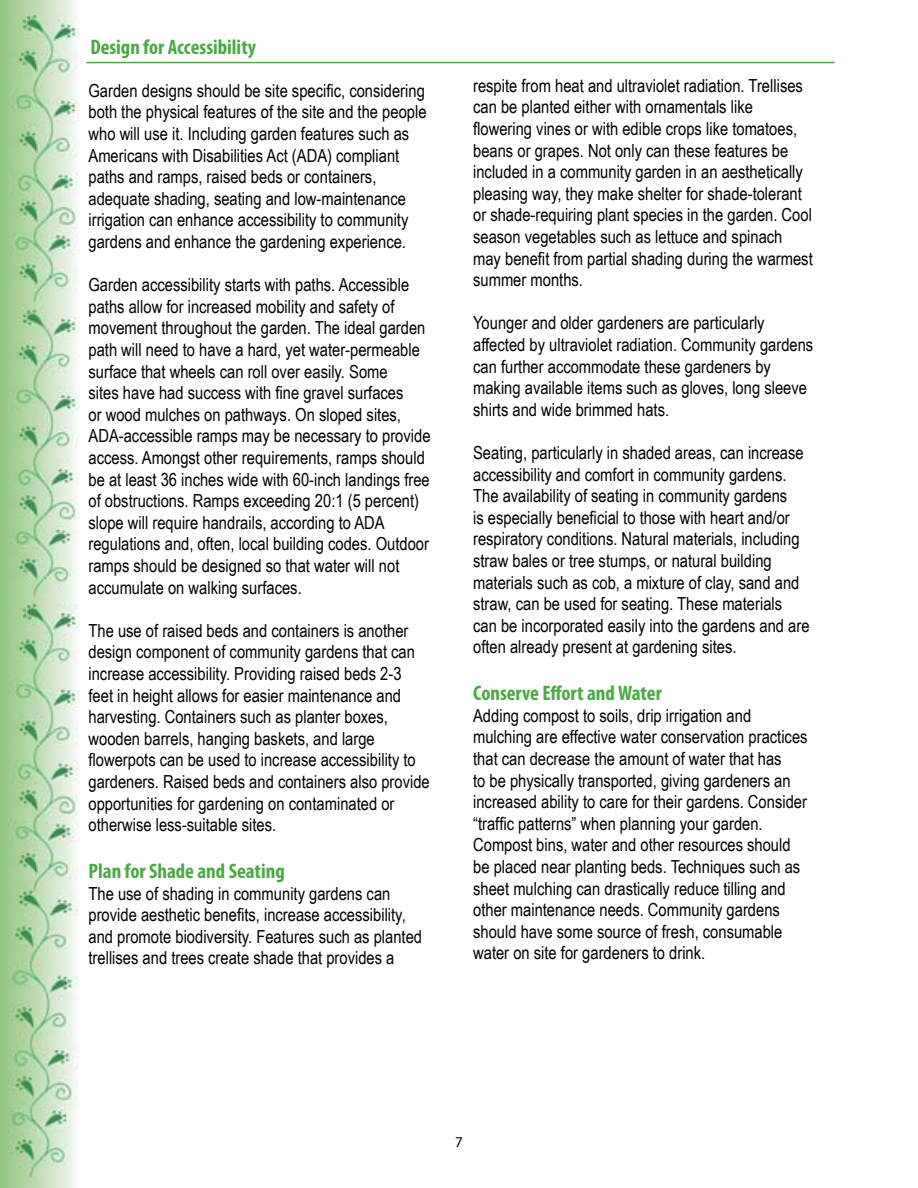
<style>
.page{position:relative;width:918px;height:1188px;background:#fff}
.page>*{position:absolute;margin:0;border:0;box-sizing:border-box;transform-origin:0 0}
.t1{font:700 condensed 21px "Myriad Pro";color:#49aa42}
.t2{font:18px/21.6px "Arial Narrow";color:#000}
.t3{font:15px "Myriad Pro";color:#000}
</style>
<div class="page">
<img style="left:0;top:0;width:80px;height:1188px">
<hr style="left:86px;top:62px;width:749px;height:1px;background:#49aa42">
<p class="t1" style="left:90px;top:34px;width:167px">Design for Accessibility</p>
<p class="t2" style="left:88px;top:79px;width:340px">Garden designs should be site specific, considering both the physical features of the site and the people who will use it. Including garden features such as Americans with Disabilities Act (ADA) compliant paths and ramps, raised beds or containers, adequate shading, seating and low-maintenance irrigation can enhance accessibility to community gardens and enhance the gardening experience.</p>
<p class="t2" style="left:88px;top:273px;width:344px">Garden accessibility starts with paths. Accessible paths allow for increased mobility and safety of movement throughout the garden. The ideal garden path will need to have a hard, yet water-permeable surface that wheels can roll over easily. Some<br>sites have had success with fine gravel surfaces<br>or wood mulches on pathways. On sloped sites, ADA-accessible ramps may be necessary to provide access. Amongst other requirements, ramps should be at least 36 inches wide with 60-inch landings free of obstructions. Ramps exceeding 20:1 (5 percent) slope will require handrails, according to ADA regulations and, often, local building codes. Outdoor ramps should be designed so that water will not accumulate on walking surfaces.</p>
<p class="t2" style="left:88px;top:619px;width:343px">The use of raised beds and containers is another design component of community gardens that can increase accessibility. Providing raised beds 2-3 feet in height allows for easier maintenance and harvesting. Containers such as planter boxes, wooden barrels, hanging baskets, and large flowerpots can be used to increase accessibility to gardeners. Raised beds and containers also provide opportunities for gardening on contaminated or otherwise less-suitable sites.</p>
<p class="t1" style="left:88px;top:858px;width:198px">Plan for Shade and Seating</p>
<p class="t2" style="left:88px;top:882px;width:335px">The use of shading in community gardens can provide aesthetic benefits, increase accessibility, and promote biodiversity. Features such as planted trellises and trees create shade that provides a</p>
<p class="t2" style="left:473px;top:74px;width:341px">respite from heat and ultraviolet radiation. Trellises can be planted either with ornamentals like flowering vines or with edible crops like tomatoes, beans or grapes. Not only can these features be included in a community garden in an aesthetically pleasing way, they make shelter for shade-tolerant or shade-requiring plant species in the garden. Cool season vegetables such as lettuce and spinach may benefit from partial shading during the warmest summer months.</p>
<p class="t2" style="left:473px;top:312px;width:342px">Younger and older gardeners are particularly affected by ultraviolet radiation. Community gardens can further accommodate these gardeners by making available items such as gloves, long sleeve shirts and wide brimmed hats.</p>
<p class="t2" style="left:473px;top:441px;width:338px">Seating, particularly in shaded areas, can increase accessibility and comfort in community gardens.<br>The availability of seating in community gardens<br>is especially beneficial to those with heart and/or respiratory conditions. Natural materials, including straw bales or tree stumps, or natural building materials such as cob, a mixture of clay, sand and straw, can be used for seating. These materials can be incorporated easily into the gardens and are often already present at gardening sites.</p>
<p class="t1" style="left:473px;top:680px;width:190px">Conserve Effort and Water</p>
<p class="t2" style="left:473px;top:704px;width:336px">Adding compost to soils, drip irrigation and mulching are effective water conservation practices that can decrease the amount of water that has<br>to be physically transported, giving gardeners an increased ability to care for their gardens. Consider “traffic patterns” when planning your garden.<br>Compost bins, water and other resources should be placed near planting beds. Techniques such as sheet mulching can drastically reduce tilling and other maintenance needs. Community gardens should have some source of fresh, consumable water on site for gardeners to drink.</p>
<p class="t3" style="left:455px;top:1133px;width:9px">7</p>
</div>
